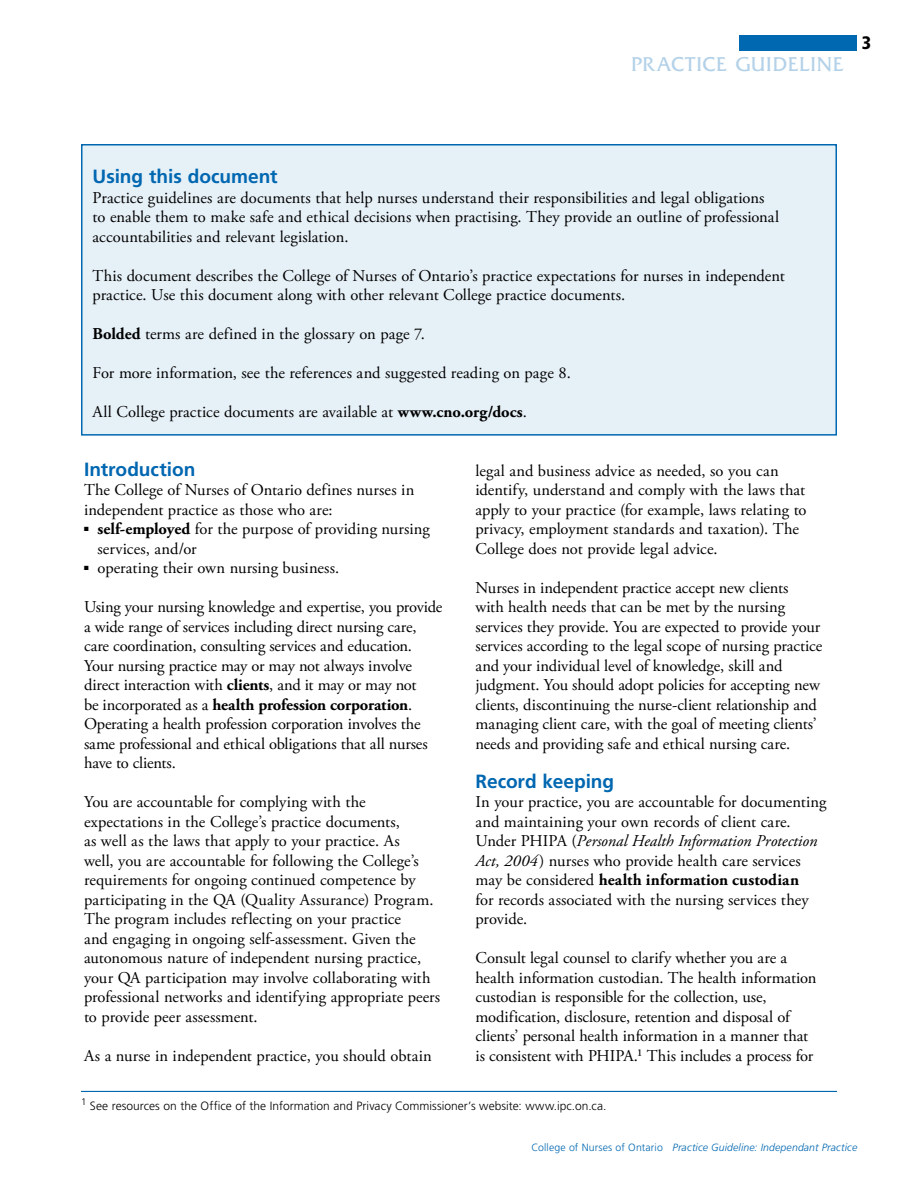
<style>
.page{position:relative;width:918px;height:1188px;background:#fff}
.page>*{position:absolute;margin:0;border:0;box-sizing:border-box;transform-origin:0 0}
.t1{font:21px "Friz Quadrata Std";letter-spacing:.04em;color:#b3d1e8}
.t2{font:700 19.2px "Frutiger LT Std";color:#0067b1}
.t3{font:900 condensed 18px "Frutiger LT Std";color:#000}
.t4{font:16.5px/19.5px "Adobe Garamond Pro";color:#000}
.t5{font:300 12px "Frutiger LT Std";letter-spacing:.005em;color:#000}
.t6{font:italic 300 10.5px "Frutiger LT Std";letter-spacing:.01em;color:#0067b1}
.t7{font:300 9.6px "Frutiger LT Std";color:#000}
.s1{font-weight:700}
.s2{font-style:italic}
.s3{font-style:normal}
</style>
<div class="page">
<div style="left:740px;top:37px;width:117px;height:13px;background:#0067b1"></div>
<div style="left:740px;top:36px;width:117px;height:13px;background:#0067b1"></div>
<div style="left:81px;top:144px;width:756px;height:292px;background:#e6f0f7;border:2px solid #0067b1"></div>
<hr style="left:81px;top:1091px;width:756px;height:1px;background:#0067b1">
<p class="t1" style="left:631px;top:52px;width:214px">PRACTICE GUIDELINE</p>
<p class="t3" style="left:862px;top:32px;width:11px">3</p>
<p class="t2" style="left:93px;top:165px;width:187px">Using this document</p>
<p class="t4" style="left:93px;top:188px;width:688px">Practice guidelines are documents that help nurses understand their responsibilities and legal obligations to enable them to make safe and ethical decisions when practising. They provide an outline of professional accountabilities and relevant legislation.</p>
<p class="t4" style="left:93px;top:266px;width:694px">This document describes the College of Nurses of Ontario’s practice expectations for nurses in independent practice. Use this document along with other relevant College practice documents.</p>
<p class="t4" style="left:93px;top:325px;width:334px"><span class="s1">Bolded</span> terms are defined in the glossary on page 7.</p>
<p class="t4" style="left:93px;top:364px;width:480px">For more information, see the references and suggested reading on page 8.</p>
<p class="t4" style="left:93px;top:403px;width:436px">All College practice documents are available at <span class="s1">www.cno.org/docs</span>.</p>
<p class="t2" style="left:84px;top:458px;width:113px">Introduction</p>
<p class="t4" style="left:84px;top:481px;width:332px">The College of Nurses of Ontario defines nurses in independent practice as those who are:</p>
<p class="t4" style="left:98px;top:520px;width:334px;text-indent:-14px">■ <span class="s1">self-employed</span> for the purpose of providing nursing services, and/or</p>
<p class="t4" style="left:84px;top:559px;width:257px">■ operating their own nursing business.</p>
<p class="t4" style="left:84px;top:598px;width:360px">Using your nursing knowledge and expertise, you provide a wide range of services including direct nursing care, care coordination, consulting services and education.<br>Your nursing practice may or may not always involve direct interaction with <span class="s1">clients</span>, and it may or may not<br>be incorporated as a <span class="s1">health profession corporation</span>.<br>Operating a health profession corporation involves the same professional and ethical obligations that all nurses have to clients.</p>
<p class="t4" style="left:84px;top:793px;width:358px">You are accountable for complying with the expectations in the College’s practice documents,<br>as well as the laws that apply to your practice. As<br>well, you are accountable for following the College’s requirements for ongoing continued competence by participating in the QA (Quality Assurance) Program.<br>The program includes reflecting on your practice<br>and engaging in ongoing self-assessment. Given the autonomous nature of independent nursing practice, your QA participation may involve collaborating with professional networks and identifying appropriate peers to provide peer assessment.</p>
<p class="t4" style="left:84px;top:1046px;width:349px">As a nurse in independent practice, you should obtain</p>
<p class="t4" style="left:475px;top:461px;width:333px">legal and business advice as needed, so you can identify, understand and comply with the laws that apply to your practice (for example, laws relating to privacy, employment standards and taxation). The College does not provide legal advice.</p>
<p class="t4" style="left:475px;top:578px;width:348px">Nurses in independent practice accept new clients<br>with health needs that can be met by the nursing services they provide. You are expected to provide your services according to the legal scope of nursing practice and your individual level of knowledge, skill and judgment. You should adopt policies for accepting new clients, discontinuing the nurse-client relationship and managing client care, with the goal of meeting clients’ needs and providing safe and ethical nursing care.</p>
<p class="t2" style="left:476px;top:770px;width:140px">Record keeping</p>
<p class="t4" style="left:476px;top:793px;width:353px">In your practice, you are accountable for documenting and maintaining your own records of client care.<br>Under PHIPA (<span class="s2">Personal Health Information Protection Act, 2004</span>) nurses who provide health care services may be considered <span class="s1">health information custodian<br></span>for records associated with the nursing services they provide.</p>
<p class="t4" style="left:476px;top:949px;width:342px">Consult legal counsel to clarify whether you are a health information custodian. The health information custodian is responsible for the collection, use, modification, disclosure, retention and disposal of clients’ personal health information in a manner that is consistent with PHIPA.1 This includes a process for</p>
<p class="t7" style="left:81px;top:1096px;width:7px">1</p>
<p class="t5" style="left:90px;top:1099px;width:518px">See resources on the Office of the Information and Privacy Commissioner’s website: www.ipc.on.ca.</p>
<p class="t6" style="left:531px;top:1141px;width:327px"><span class="s3">College of Nurses of Ontario</span> Practice Guideline: Independant Practice</p>
</div>
